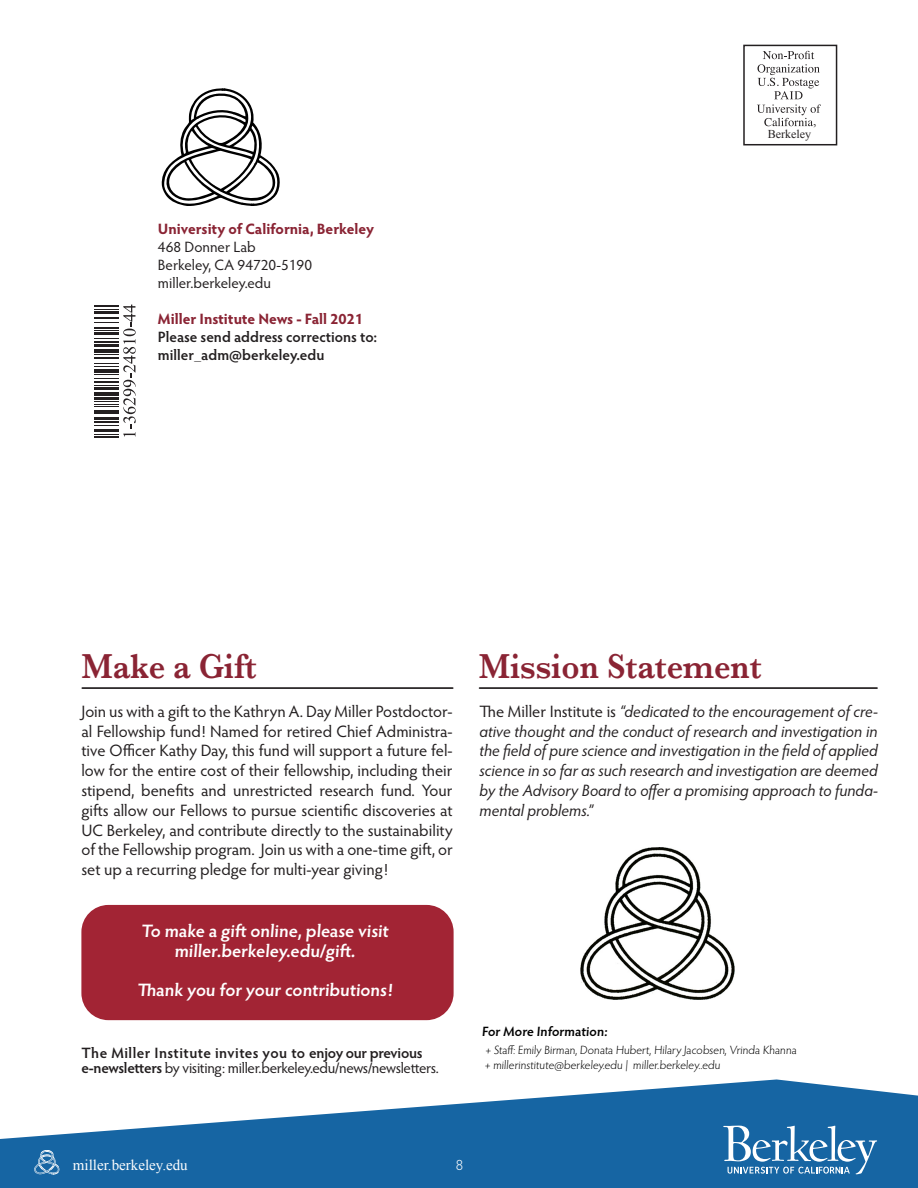
<style>
.page{position:relative;width:918px;height:1188px;background:#fff}
.page>*{position:absolute;margin:0;border:0;box-sizing:border-box;transform-origin:0 0}
.t1{font:600 36px "Baskerville";color:#8a2434;scale:.9 1}
.t2{font:600 18px "Hypatia Sans Pro";color:#fff}
.t3{font:16.5px/19.8px "Hypatia Sans Pro";color:#231f20;text-align:justify}
.t4{font:italic 16.5px/19.8px "Hypatia Sans Pro";color:#231f20;text-align:justify}
.t5{font:600 15px/15px "Hypatia Sans Pro";letter-spacing:.02em;color:#231f20}
.t6{font:700 15px "Hypatia Sans Pro";color:#8a2434}
.t7{font:600 15px "Hypatia Sans Pro";color:#231f20}
.t8{font:15px "Hypatia Sans Pro";color:#231f20}
.t9{font:15px "Times New Roman";color:#fff}
.t10{font:300 15px "Hypatia Sans Pro";color:#fff}
.t11{font:600 13.5px "Hypatia Sans Pro";color:#000}
.t12{font:13.5px "Times New Roman";color:#231f20}
.t13{font:300 12px "Hypatia Sans Pro";color:#000}
.t14{font:12px "Times New Roman";color:#231f20}
.s1{font-style:normal}
.s2{font-weight:400}
</style>
<div class="page">
<svg style="left:162px;top:88px;width:118px;height:118px"></svg>
<div style="left:743px;top:45px;width:94px;height:100px;border:2px solid #231f20"></div>
<hr style="left:94px;top:436px;width:24px;height:2px;background:#231f20">
<svg style="left:94px;top:305px;width:42px;height:132px"></svg>
<svg style="left:0;top:1079px;width:918px;height:109px;fill:#1665a3"></svg>
<svg style="left:34px;top:1150px;width:26px;height:25px"></svg>
<svg style="left:723px;top:1126px;width:154px;height:48px;background:#4c89b8"></svg>
<hr style="left:82px;top:687px;width:371px;height:2px;background:#231f20">
<svg style="left:757px;top:51px;width:64px;height:75px"></svg>
<div style="left:81px;top:905px;width:373px;height:115px;background:#a22434;border-radius:27px"></div>
<img style="left:581px;top:847px;width:153px;height:152px">
<hr style="left:480px;top:687px;width:397px;height:2px;background:#231f20">
<p class="t12" style="left:813px;top:111px;width:5px">,</p>
<p class="t6" style="left:158px;top:219px;width:218px">University of California, Berkeley</p>
<p class="t8" style="left:158px;top:237px;width:99px">468 Donner Lab</p>
<p class="t8" style="left:158px;top:255px;width:156px">Berkeley, CA 94720-5190</p>
<p class="t8" style="left:158px;top:273px;width:114px">miller.berkeley.edu</p>
<p class="t6" style="left:158px;top:309px;width:207px">Miller Institute News - Fall 2021</p>
<p class="t7" style="left:158px;top:327px;width:221px">Please send address corrections to:</p>
<p class="t7" style="left:158px;top:345px;width:168px">miller_adm@berkeley.edu</p>
<p class="t14" style="left:768px;top:126px;width:45px">Berkeley</p>
<p class="t1" style="left:81px;top:641px;width:196px">Make a Gift</p>
<p class="t3" style="left:81px;top:701px;width:373px">Join us with a gift to the Kathryn A. Day Miller Postdoctor&shy;al Fellowship fund! Named for retired Chief Administra&shy;tive Officer Kathy Day, this fund will support a future fel&shy;low for the entire cost of their fellowship, including their stipend, benefits and unrestricted research fund. Your gifts allow our Fellows to pursue scientific discoveries at UC Berkeley, and contribute directly to the sustainability of the Fellowship program. Join us with a one-time gift, or set up a recurring pledge for multi-year giving!</p>
<p class="t4" style="left:480px;top:701px;width:400px"><span class="s1">The Miller Institute is</span> “dedicated to the encouragement of cre&shy;ative thought and the conduct of research and investigation in the field of pure science and investigation in the field of applied science in so far as such research and investigation are deemed by the Advisory Board to offer a promising approach to funda&shy;mental problems.”</p>
<p class="t1" style="left:479px;top:641px;width:316px">Mission Statement</p>
<p class="t2" style="left:141px;top:919px;width:251px">To make a gift online, please visit</p>
<p class="t2" style="left:174px;top:938px;width:185px">miller.berkeley.edu/gift.</p>
<p class="t2" style="left:137px;top:977px;width:259px">Thank you for your contributions!</p>
<p class="t5" style="left:81px;top:1045px;width:359px">The Miller Institute invites you to enjoy our previous e-newsletters <span class="s2">by visiting: miller.berkeley.edu/news/newsletters.</span></p>
<p class="t11" style="left:482px;top:1022px;width:129px">For More Information:</p>
<p class="t13" style="left:485px;top:1043px;width:314px">+ Staff: Emily Birman, Donata Hubert, Hilary Jacobsen, Vrinda Khanna</p>
<p class="t13" style="left:484px;top:1057px;width:239px">+ millerinstitute@berkeley.edu | miller.berkeley..edu</p>
<p class="t9" style="left:73px;top:1155px;width:116px">miller.berkeley.edu</p>
<p class="t10" style="left:456px;top:1155px;width:9px">8</p>
</div>
